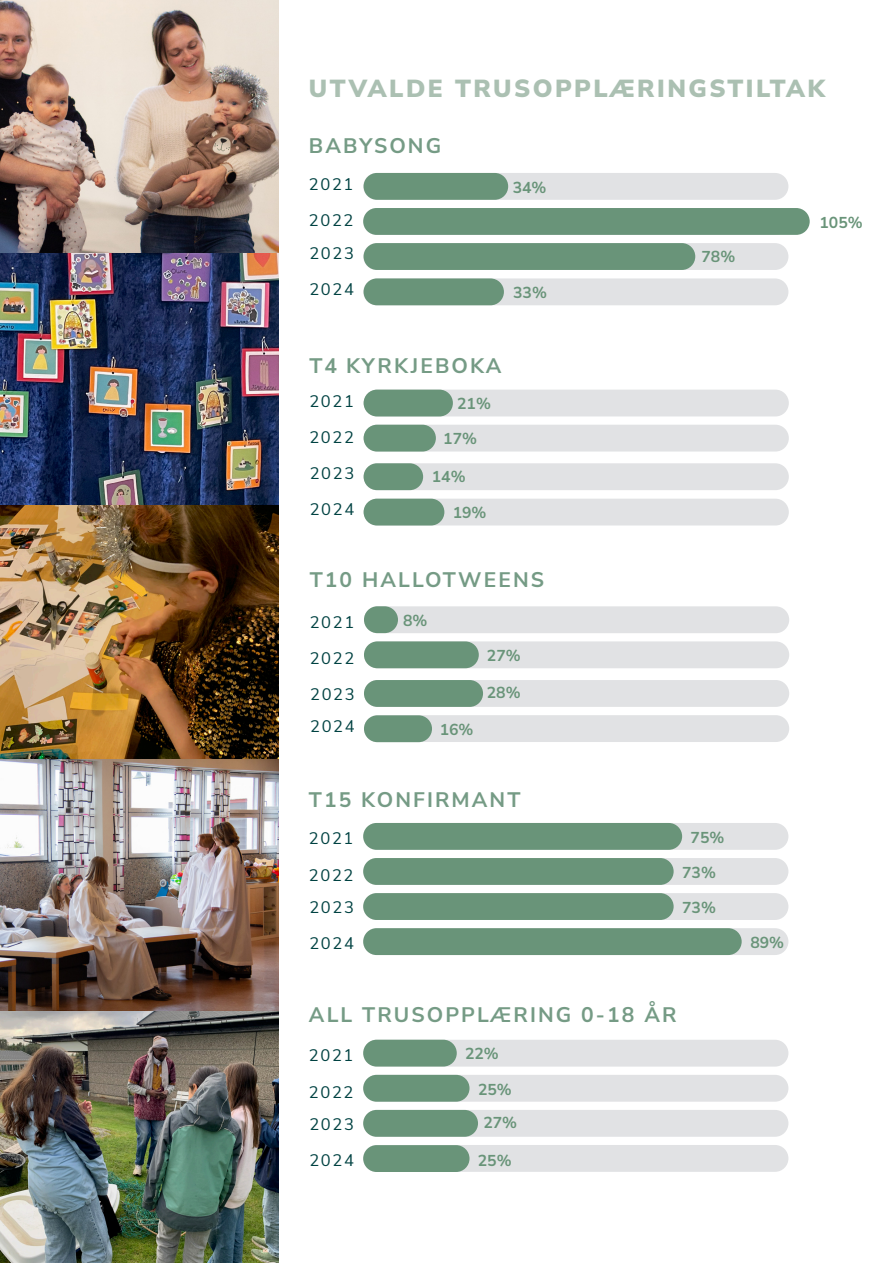
<style>
.page{position:relative;width:893px;height:1263px;background:#fff}
.page>*{position:absolute;margin:0;border:0;box-sizing:border-box;transform-origin:0 0}
.t1{font:900 24.6px "Nunito Sans";letter-spacing:.1em;color:#abc0b2}
.Tittel_statistikk{font:700 21px "Nunito Sans";letter-spacing:.1em;color:#759b85}
.Tittel_statistikk-2{font:16.5px "Nunito Sans";letter-spacing:.1em;color:#004242}
.Tall_statistikk{font:700 15.75px "Nunito Sans";color:#699479}
</style>
<div class="page">
<div style="left:363px;top:243px;width:425px;height:27px;background:#e1e2e4;border-radius:13px"></div>
<div style="left:363px;top:1110px;width:425px;height:27px;background:#e1e2e4;border-radius:13px"></div>
<div style="left:364px;top:463px;width:425px;height:27px;background:#e1e2e4;border-radius:13px"></div>
<div style="left:363px;top:893px;width:425px;height:27px;background:#e1e2e4;border-radius:13px"></div>
<div style="left:364px;top:680px;width:425px;height:27px;background:#e1e2e4;border-radius:13px"></div>
<div style="left:363px;top:278px;width:425px;height:27px;background:#e1e2e4;border-radius:13px"></div>
<div style="left:363px;top:1145px;width:425px;height:27px;background:#e1e2e4;border-radius:13px"></div>
<div style="left:364px;top:499px;width:425px;height:26px;background:#e1e2e4;border-radius:13px"></div>
<div style="left:363px;top:928px;width:425px;height:27px;background:#e1e2e4;border-radius:13px"></div>
<div style="left:364px;top:715px;width:425px;height:27px;background:#e1e2e4;border-radius:13px"></div>
<div style="left:363px;top:173px;width:425px;height:27px;background:#e1e2e4;border-radius:13px"></div>
<div style="left:363px;top:1040px;width:425px;height:26px;background:#e1e2e4;border-radius:13px"></div>
<div style="left:364px;top:390px;width:425px;height:26px;background:#e1e2e4;border-radius:13px"></div>
<div style="left:363px;top:823px;width:425px;height:27px;background:#e1e2e4;border-radius:13px"></div>
<div style="left:364px;top:606px;width:425px;height:27px;background:#e1e2e4;border-radius:13px"></div>
<div style="left:363px;top:1075px;width:425px;height:27px;background:#e1e2e4;border-radius:13px"></div>
<div style="left:364px;top:425px;width:425px;height:26px;background:#e1e2e4;border-radius:13px"></div>
<div style="left:363px;top:858px;width:425px;height:27px;background:#e1e2e4;border-radius:13px"></div>
<div style="left:364px;top:641px;width:425px;height:27px;background:#e1e2e4;border-radius:13px"></div>
<div style="left:364px;top:243px;width:331px;height:27px;background:#699479;border-radius:13px"></div>
<div style="left:363px;top:1110px;width:115px;height:27px;background:#699479;border-radius:13px"></div>
<div style="left:364px;top:680px;width:119px;height:27px;background:#699479;border-radius:13px"></div>
<div style="left:363px;top:1145px;width:106px;height:27px;background:#699479;border-radius:13px"></div>
<div style="left:364px;top:715px;width:68px;height:27px;background:#699479;border-radius:13px"></div>
<div style="left:363px;top:1040px;width:94px;height:26px;background:#699479;border-radius:13px"></div>
<div style="left:364px;top:606px;width:34px;height:27px;background:#699479;border-radius:13px"></div>
<div style="left:363px;top:1075px;width:106px;height:27px;background:#699479;border-radius:13px"></div>
<div style="left:364px;top:641px;width:115px;height:27px;background:#699479;border-radius:13px"></div>
<div style="left:364px;top:463px;width:59px;height:27px;background:#699479;border-radius:13px"></div>
<div style="left:363px;top:893px;width:311px;height:27px;background:#699479;border-radius:13px"></div>
<div style="left:364px;top:278px;width:140px;height:27px;background:#699479;border-radius:13px"></div>
<div style="left:364px;top:499px;width:80px;height:26px;background:#699479;border-radius:13px"></div>
<div style="left:363px;top:928px;width:379px;height:27px;background:#699479;border-radius:13px"></div>
<div style="left:364px;top:173px;width:144px;height:27px;background:#699479;border-radius:13px"></div>
<div style="left:364px;top:390px;width:89px;height:26px;background:#699479;border-radius:13px"></div>
<div style="left:363px;top:823px;width:319px;height:27px;background:#699479;border-radius:13px"></div>
<div style="left:363px;top:208px;width:447px;height:27px;background:#699479;border-radius:13px"></div>
<div style="left:364px;top:425px;width:72px;height:26px;background:#699479;border-radius:13px"></div>
<div style="left:363px;top:858px;width:311px;height:27px;background:#699479;border-radius:13px"></div>
<img style="left:0;top:1px;width:278px;height:1262px">
<p class="t1" style="left:309px;top:71px;width:517px">UTVALDE TRUSOPPLÆRINGSTILTAK</p>
<p class="Tittel_statistikk" style="left:309px;top:131px;width:134px">BABYSONG</p>
<p class="Tittel_statistikk-2" style="left:309px;top:173px;width:46px">2021</p>
<p class="Tittel_statistikk-2" style="left:309px;top:209px;width:46px">2022</p>
<p class="Tittel_statistikk-2" style="left:309px;top:241px;width:46px">2023</p>
<p class="Tittel_statistikk-2" style="left:309px;top:278px;width:46px">2024</p>
<p class="Tall_statistikk" style="left:513px;top:176px;width:35px">34%</p>
<p class="Tall_statistikk" style="left:513px;top:281px;width:35px">33%</p>
<p class="Tall_statistikk" style="left:701px;top:245px;width:35px">78%</p>
<p class="Tittel_statistikk" style="left:309px;top:351px;width:193px">T4 KYRKJEBOKA</p>
<p class="Tittel_statistikk-2" style="left:309px;top:389px;width:46px">2021</p>
<p class="Tall_statistikk" style="left:457px;top:393px;width:35px">21%</p>
<p class="Tittel_statistikk-2" style="left:309px;top:426px;width:46px">2022</p>
<p class="Tall_statistikk" style="left:443px;top:428px;width:35px">17%</p>
<p class="Tittel_statistikk-2" style="left:310px;top:461px;width:46px">2023</p>
<p class="Tall_statistikk" style="left:432px;top:465px;width:35px">14%</p>
<p class="Tittel_statistikk-2" style="left:310px;top:498px;width:46px">2024</p>
<p class="Tall_statistikk" style="left:453px;top:502px;width:35px">19%</p>
<p class="Tittel_statistikk" style="left:310px;top:564px;width:236px">T10 HALLOTWEENS</p>
<p class="Tittel_statistikk-2" style="left:310px;top:610px;width:46px">2021</p>
<p class="Tall_statistikk" style="left:403px;top:609px;width:26px">8%</p>
<p class="Tittel_statistikk-2" style="left:310px;top:647px;width:46px">2022</p>
<p class="Tall_statistikk" style="left:487px;top:645px;width:35px">27%</p>
<p class="Tittel_statistikk-2" style="left:310px;top:682px;width:46px">2023</p>
<p class="Tall_statistikk" style="left:487px;top:682px;width:35px">28%</p>
<p class="Tittel_statistikk-2" style="left:310px;top:715px;width:46px">2024</p>
<p class="Tall_statistikk" style="left:440px;top:718px;width:35px">16%</p>
<p class="Tittel_statistikk" style="left:309px;top:785px;width:213px">T15 KONFIRMANT</p>
<p class="Tittel_statistikk-2" style="left:309px;top:827px;width:46px">2021</p>
<p class="Tittel_statistikk-2" style="left:309px;top:863px;width:46px">2022</p>
<p class="Tittel_statistikk-2" style="left:309px;top:896px;width:46px">2023</p>
<p class="Tittel_statistikk-2" style="left:309px;top:932px;width:46px">2024</p>
<p class="Tall_statistikk" style="left:691px;top:826px;width:35px">75%</p>
<p class="Tall_statistikk" style="left:682px;top:861px;width:35px">73%</p>
<p class="Tall_statistikk" style="left:682px;top:896px;width:35px">73%</p>
<p class="Tittel_statistikk" style="left:309px;top:1000px;width:369px">ALL TRUSOPPLÆRING 0-18 ÅR</p>
<p class="Tittel_statistikk-2" style="left:309px;top:1044px;width:46px">2021</p>
<p class="Tall_statistikk" style="left:465px;top:1043px;width:35px">22%</p>
<p class="Tittel_statistikk-2" style="left:309px;top:1080px;width:46px">2022</p>
<p class="Tall_statistikk" style="left:478px;top:1078px;width:35px">25%</p>
<p class="Tittel_statistikk-2" style="left:309px;top:1112px;width:46px">2023</p>
<p class="Tall_statistikk" style="left:483px;top:1112px;width:35px">27%</p>
<p class="Tittel_statistikk-2" style="left:309px;top:1149px;width:46px">2024</p>
<p class="Tall_statistikk" style="left:478px;top:1150px;width:35px">25%</p>
<p class="Tall_statistikk" style="left:750px;top:931px;width:35px">89%</p>
<p class="Tall_statistikk" style="left:819px;top:211px;width:45px">105%</p>
</div>
